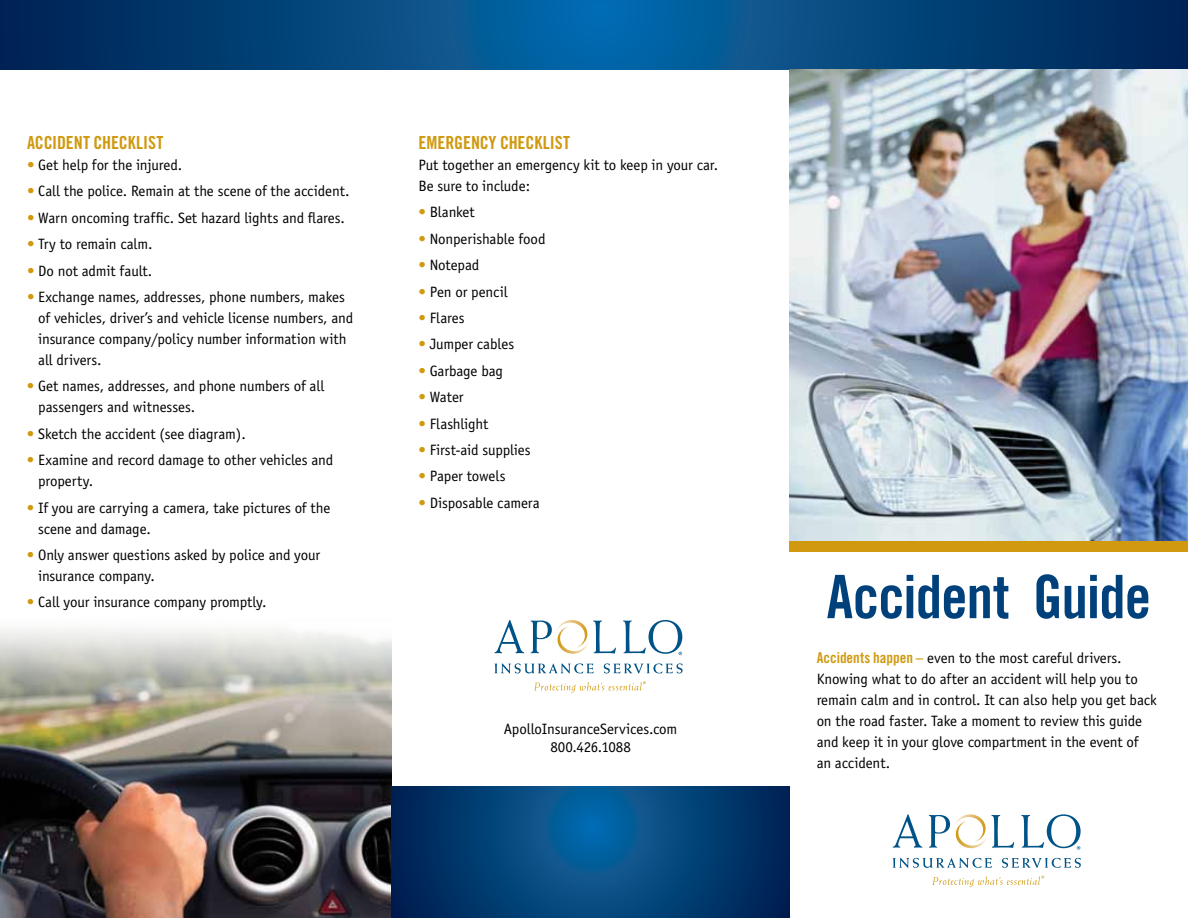
<style>
.page{position:relative;width:1188px;height:918px;background:#fff}
.page>*{position:absolute;margin:0;border:0;box-sizing:border-box;transform-origin:0 0}
.t1{font:60px "Trade Gothic Bold Cond Twenty";color:#00417b}
.t2{font:18px "Trade Gothic Bold Cond Twenty";letter-spacing:-.005em;color:#d09910}
.t3{font:15px/21px "Officina Sans";letter-spacing:-.01em;color:#000}
.s1{color:#d09910}
.s2{font-family:"Trade Gothic Bold Cond Twenty";color:#d09910}
</style>
<div class="page">
<svg style="left:0;top:0;width:1188px;height:69px;background:#03457c"></svg>
<img style="left:790px;top:69px;width:398px;height:472px">
<div style="left:790px;top:541px;width:398px;height:11px;background:#d09910"></div>
<svg style="left:893px;top:814px;width:29px;height:34px"></svg>
<svg style="left:929px;top:814px;width:85px;height:34px"></svg>
<svg style="left:1021px;top:814px;width:60px;height:36px"></svg>
<svg style="left:893px;top:858px;width:99px;height:10px"></svg>
<svg style="left:1002px;top:858px;width:79px;height:10px"></svg>
<svg style="left:932px;top:876px;width:112px;height:11px"></svg>
<img style="left:0;top:629px;width:392px;height:289px">
<svg style="left:495px;top:620px;width:29px;height:33px"></svg>
<svg style="left:531px;top:620px;width:85px;height:34px"></svg>
<svg style="left:623px;top:620px;width:59px;height:35px"></svg>
<svg style="left:495px;top:663px;width:99px;height:10px"></svg>
<svg style="left:604px;top:663px;width:79px;height:10px"></svg>
<svg style="left:534px;top:681px;width:112px;height:12px"></svg>
<svg style="left:392px;top:786px;width:398px;height:132px;background:#034076"></svg>
<p class="t2" style="left:27px;top:132px;width:138px">ACCIDENT CHECKLIST</p>
<p class="t3" style="left:27px;top:154px;width:157px"><span class="s1">•</span> Get help for the injured.</p>
<p class="t3" style="left:27px;top:181px;width:324px"><span class="s1">•</span> Call the police. Remain at the scene of the accident.</p>
<p class="t3" style="left:27px;top:207px;width:320px"><span class="s1">•</span> Warn oncoming traffic. Set hazard lights and flares.</p>
<p class="t3" style="left:27px;top:234px;width:127px"><span class="s1">•</span> Try to remain calm.</p>
<p class="t3" style="left:27px;top:260px;width:127px"><span class="s1">•</span> Do not admit fault.</p>
<p class="t3" style="left:38px;top:286px;width:317px;text-indent:-11px"><span class="s1">•</span> Exchange names, addresses, phone numbers, makes of vehicles, driver’s and vehicle license numbers, and insurance company/policy number information with all drivers.</p>
<p class="t3" style="left:38px;top:376px;width:287px;text-indent:-11px"><span class="s1">•</span> Get names, addresses, and phone numbers of all passengers and witnesses.</p>
<p class="t3" style="left:27px;top:423px;width:220px"><span class="s1">•</span> Sketch the accident (see diagram).</p>
<p class="t3" style="left:38px;top:450px;width:297px;text-indent:-11px"><span class="s1">•</span> Examine and record damage to other vehicles and property.</p>
<p class="t3" style="left:38px;top:497px;width:294px;text-indent:-11px"><span class="s1">•</span> If you are carrying a camera, take pictures of the scene and damage.</p>
<p class="t3" style="left:38px;top:544px;width:284px;text-indent:-11px"><span class="s1">•</span> Only answer questions asked by police and your insurance company.</p>
<p class="t3" style="left:27px;top:592px;width:241px"><span class="s1">•</span> Call your insurance company promptly.</p>
<p class="t2" style="left:418px;top:132px;width:153px">EMERGENCY CHECKLIST</p>
<p class="t3" style="left:418px;top:154px;width:301px">Put together an emergency kit to keep in your car.<br>Be sure to include:</p>
<p class="t3" style="left:418px;top:202px;width:58px"><span class="s1">•</span> Blanket</p>
<p class="t3" style="left:418px;top:228px;width:129px"><span class="s1">•</span> Nonperishable food</p>
<p class="t3" style="left:418px;top:255px;width:62px"><span class="s1">•</span> Notepad</p>
<p class="t3" style="left:418px;top:281px;width:91px"><span class="s1">•</span> Pen or pencil</p>
<p class="t3" style="left:418px;top:307px;width:48px"><span class="s1">•</span> Flares</p>
<p class="t3" style="left:418px;top:334px;width:97px"><span class="s1">•</span> Jumper cables</p>
<p class="t3" style="left:418px;top:360px;width:86px"><span class="s1">•</span> Garbage bag</p>
<p class="t3" style="left:418px;top:387px;width:47px"><span class="s1">•</span> Water</p>
<p class="t3" style="left:418px;top:413px;width:71px"><span class="s1">•</span> Flashlight</p>
<p class="t3" style="left:418px;top:439px;width:114px"><span class="s1">•</span> First-aid supplies</p>
<p class="t3" style="left:418px;top:466px;width:89px"><span class="s1">•</span> Paper towels</p>
<p class="t3" style="left:418px;top:492px;width:123px"><span class="s1">•</span> Disposable camera</p>
<p class="t3" style="left:504px;top:720px;width:175px;line-height:18px;text-align:center">ApolloInsuranceServices.com<br>800.426.1088</p>
<h1 class="t1" style="left:827px;top:560px;width:326px">ACCIDENT GUIDE</h1>
<p class="t3" style="left:817px;top:647px;width:342px"><span class="s2">ACCIDENTS HAPPEN –</span> even to the most careful drivers.<br>Knowing what to do after an accident will help you to remain calm and in control. It can also help you get back on the road faster. Take a moment to review this guide and keep it in your glove compartment in the event of an accident.</p>
</div>
